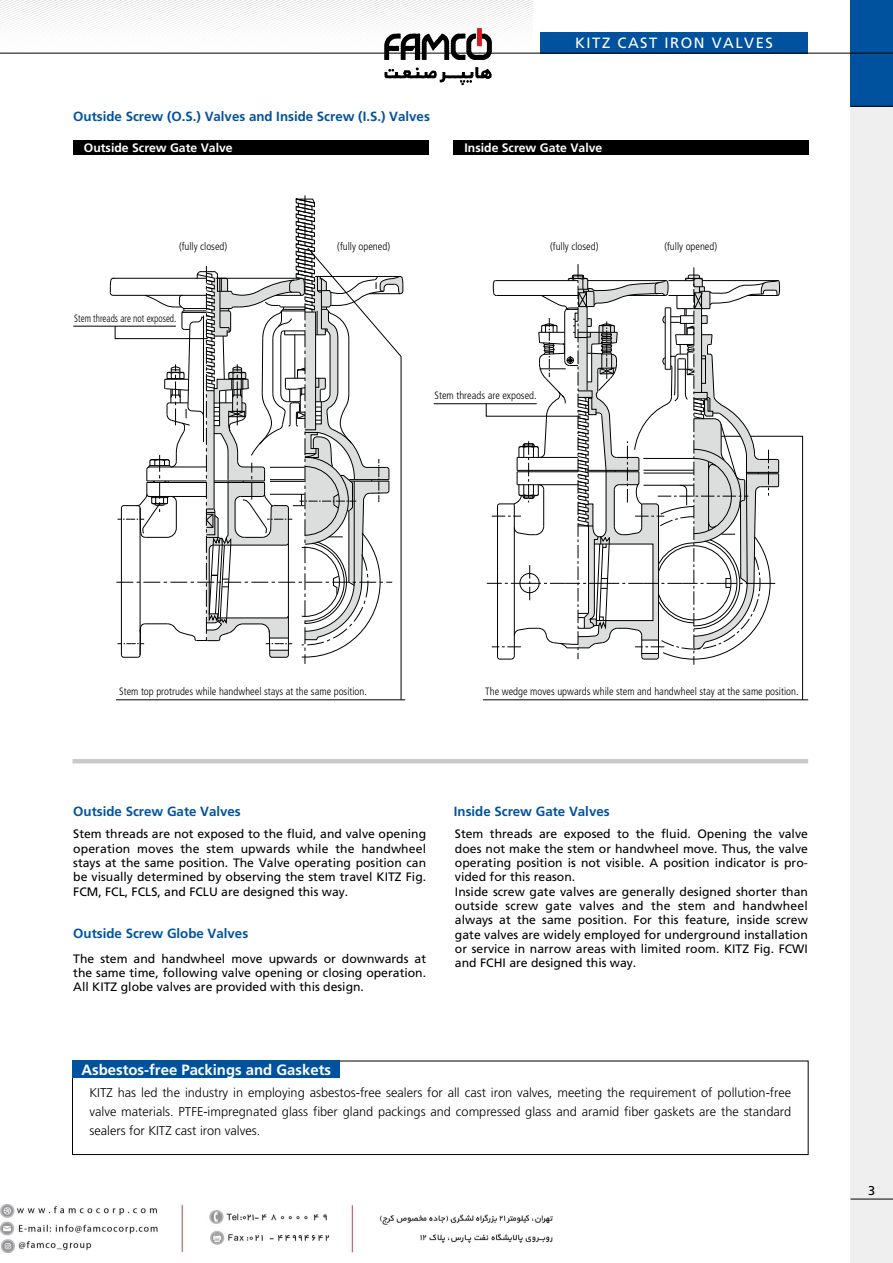
<style>
.page{position:relative;width:893px;height:1263px;background:#fff}
.page>*{position:absolute;margin:0;border:0;box-sizing:border-box;transform-origin:0 0}
.t1{font:700 14.85px "Frutiger";color:#fff}
.t2{font:14.85px "Frutiger";letter-spacing:.1em;color:#fff}
.t3{font:700 13.35px "Frutiger";color:#00529f}
.t4{font:300 12.75px/19.2px "Frutiger";color:#000;text-align:justify}
.t5{font:12.75px "Frutiger";color:#000}
.t6{font:12.15px/14.4px "Frutiger";color:#000;text-align:justify}
.t7{font:700 12.15px "Frutiger";color:#fff}
.t8{font:300 condensed 10.65px "Frutiger";color:#000}
.t9{font:300 condensed 10.65px "Frutiger";color:#000;scale:.87 1}
</style>
<div class="page">
<div style="left:540px;top:32px;width:268px;height:21px;background:#00529f"></div>
<div style="left:851px;top:0;width:42px;height:1263px;background:#efefef"></div>
<div style="left:851px;top:0;width:42px;height:106px;background:#00529f"></div>
<hr style="left:851px;top:106px;width:42px;height:1px;background:#000">
<hr style="left:851px;top:1199px;width:42px;height:1px;background:#000">
<hr style="left:0;top:53px;width:893px;height:1px;background:#000">
<div style="left:73px;top:140px;width:355px;height:15px;background:#000"></div>
<div style="left:454px;top:140px;width:355px;height:15px;background:#000"></div>
<hr style="left:73px;top:326px;width:103px;height:1px;background:#000">
<hr style="left:434px;top:403px;width:103px;height:1px;background:#000">
<hr style="left:116px;top:699px;width:289px;height:1px;background:#000">
<hr style="left:483px;top:699px;width:325px;height:1px;background:#000">
<div style="left:72px;top:1061px;width:736px;height:94px;border:1px solid #000"></div>
<div style="left:72px;top:1061px;width:268px;height:17px;background:#00529f"></div>
<hr style="left:73px;top:759px;width:735px;height:4px;background:#c9caca">
<svg style="left:110px;top:195px;width:294px;height:505px"></svg>
<svg style="left:486px;top:264px;width:317px;height:436px"></svg>
<img style="left:0;top:0;width:532px;height:86px">
<img style="left:0;top:1204px;width:553px;height:49px">
<p class="t2" style="left:575px;top:34px;width:199px">KITZ CAST IRON VALVES</p>
<p class="t3" style="left:73px;top:109px;width:358px">Outside Screw (O.S.) Valves and Inside Screw (I.S.) Valves</p>
<p class="t7" style="left:84px;top:141px;width:150px">Outside Screw Gate Valve</p>
<p class="t7" style="left:464px;top:141px;width:139px">Inside Screw Gate Valve</p>
<p class="t8" style="left:179px;top:240px;width:50px">(fully closed)</p>
<p class="t8" style="left:337px;top:240px;width:54px">(fully opened)</p>
<p class="t8" style="left:550px;top:240px;width:50px">(fully closed)</p>
<p class="t8" style="left:664px;top:240px;width:54px">(fully opened)</p>
<p class="t9" style="left:74px;top:312px;width:119px">Stem threads are not exposed.</p>
<p class="t8" style="left:434px;top:389px;width:104px">Stem threads are exposed.</p>
<p class="t8" style="left:119px;top:685px;width:249px">Stem top protrudes while handwheel stays at the same position.</p>
<p class="t8" style="left:485px;top:685px;width:315px">The wedge moves upwards while stem and handwheel stay at the same position.</p>
<p class="t3" style="left:73px;top:804px;width:169px">Outside Screw Gate Valves</p>
<p class="t6" style="left:73px;top:827px;width:354px">Stem threads are not exposed to the fluid, and valve opening operation moves the stem upwards while the handwheel stays at the same position. The Valve operating position can be visually determined by observing the stem travel KITZ Fig.<br>FCM, FCL, FCLS, and FCLU are designed this way.</p>
<p class="t3" style="left:73px;top:925px;width:176px">Outside Screw Globe Valves</p>
<p class="t6" style="left:73px;top:951px;width:354px">The stem and handwheel move upwards or downwards at the same time, following valve opening or closing operation.<br>All KITZ globe valves are provided with this design.</p>
<p class="t1" style="left:81px;top:1061px;width:251px">Asbestos-free Packings and Gaskets</p>
<p class="t3" style="left:454px;top:804px;width:157px">Inside Screw Gate Valves</p>
<p class="t6" style="left:455px;top:827px;width:354px;text-align:left">Stem threads are exposed to the fluid. Opening the valve does not make the stem or handwheel move. Thus, the valve operating position is not visible. A position indicator is pro&shy;vided for this reason.<br>Inside screw gate valves are generally designed shorter than outside screw gate valves and the stem and handwheel always at the same position. For this feature, inside screw gate valves are widely employed for underground installation or service in narrow areas with limited room. KITZ Fig. FCWI and FCHI are designed this way.</p>
<p class="t4" style="left:90px;top:1082px;width:703px">KITZ has led the industry in employing asbestos-free sealers for all cast iron valves, meeting the requirement of pollution-free valve materials. PTFE-impregnated glass fiber gland packings and compressed glass and aramid fiber gaskets are the standard sealers for KITZ cast iron valves.</p>
<p class="t5" style="left:868px;top:1183px;width:9px">3</p>
</div>
